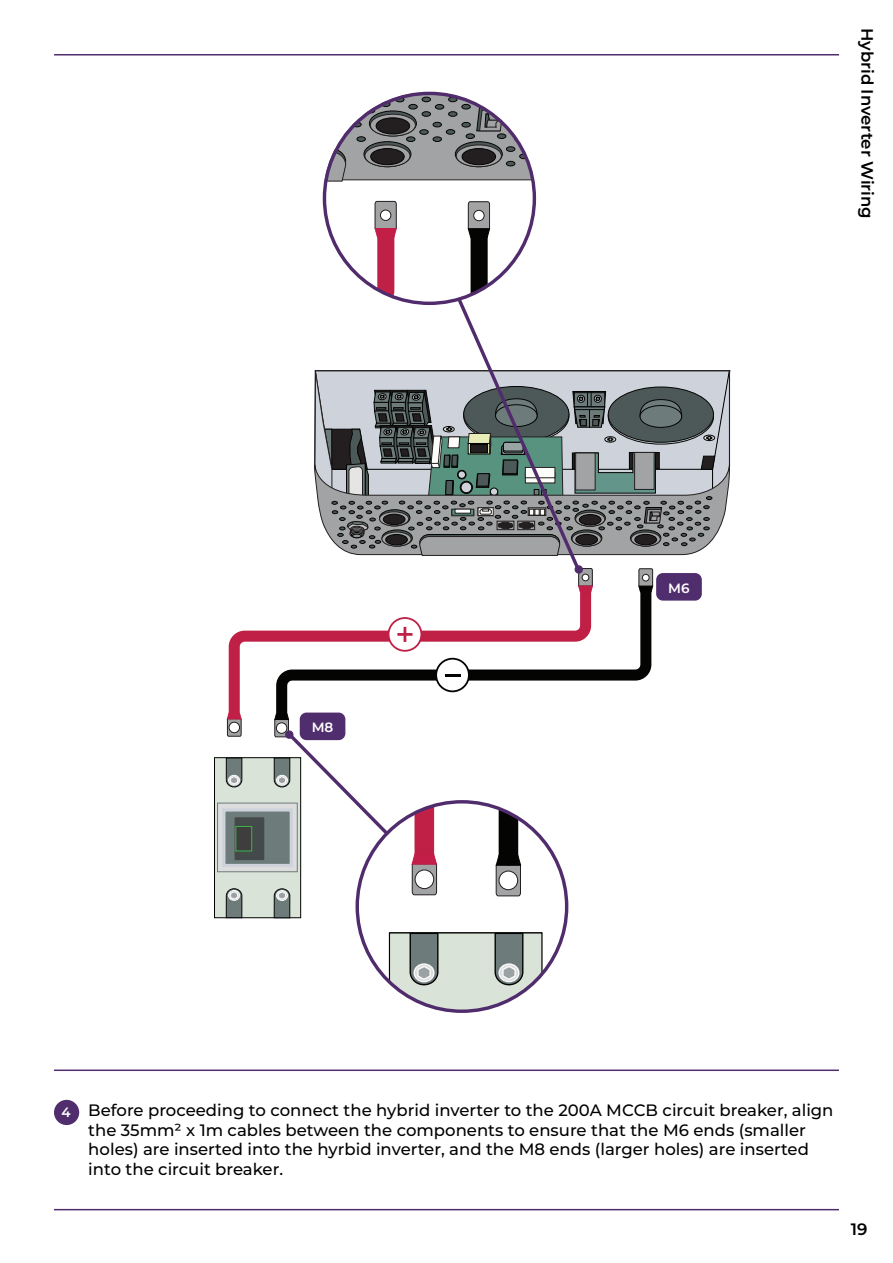
<style>
.page{position:relative;width:893px;height:1263px;background:#fff}
.page>*{position:absolute;margin:0;border:0;box-sizing:border-box;transform-origin:0 0}
.Body{font:500 16.5px/19.8px "Montserrat";color:#000}
.t1{font:600 16.5px "Montserrat";color:#000}
.White{font:600 13.5px "Montserrat";color:#fff}
</style>
<div class="page">
<svg style="left:226px;top:630px;width:45px;height:95px"></svg>
<svg style="left:227px;top:713px;width:15px;height:24px"></svg>
<svg style="left:271px;top:592px;width:381px;height:121px"></svg>
<div style="left:436px;top:659px;width:33px;height:32px;background:#fff;border-radius:50%"></div>
<div style="left:435px;top:658px;width:35px;height:34px;border:2px solid #040503;border-radius:50%"></div>
<svg style="left:445px;top:674px;width:15px;height:2px"></svg>
<svg style="left:324px;top:92px;width:211px;height:90px"></svg>
<svg style="left:314px;top:201px;width:416px;height:391px"></svg>
<div style="left:214px;top:758px;width:87px;height:160px;background:#dae3d8"></div>
<div style="left:214px;top:757px;width:87px;height:161px;border:1px solid #040503"></div>
<div style="left:218px;top:803px;width:79px;height:69px;background:#ddd"></div>
<div style="left:217px;top:803px;width:81px;height:69px;border:1px solid #6d7c7b"></div>
<div style="left:226px;top:757px;width:16px;height:23px;background:#6d7c7b;border:1px solid #040503"></div>
<div style="left:229px;top:775px;width:11px;height:10px;background:#d0d4d4;border-radius:50%"></div>
<div style="left:228px;top:775px;width:12px;height:11px;border:1px solid #fafafa;border-radius:50%"></div>
<svg style="left:225px;top:776px;width:18px;height:12px"></svg>
<svg style="left:273px;top:713px;width:119px;height:125px"></svg>
<div style="left:226px;top:895px;width:16px;height:23px;background:#6d7c7b;border:1px solid #040503"></div>
<div style="left:228px;top:890px;width:12px;height:11px;border:1px solid #fafafa;border-radius:50%"></div>
<div style="left:274px;top:895px;width:16px;height:23px;background:#6d7c7b;border:1px solid #040503"></div>
<div style="left:276px;top:890px;width:12px;height:11px;border:1px solid #fafafa;border-radius:50%"></div>
<svg style="left:273px;top:888px;width:18px;height:12px"></svg>
<svg style="left:226px;top:888px;width:17px;height:12px"></svg>
<div style="left:224px;top:810px;width:67px;height:55px;background:#6d7c7b"></div>
<div style="left:222px;top:808px;width:71px;height:59px;border:3px solid #cdd2db"></div>
<div style="left:234px;top:817px;width:31px;height:44px;background:#444949"></div>
<div style="left:234px;top:816px;width:31px;height:45px;border:1px solid #6d7c7b"></div>
<div style="left:236px;top:826px;width:16px;height:25px;background:#3e3e3f"></div>
<div style="left:235px;top:826px;width:17px;height:25px;border:1px solid #3ab54a"></div>
<svg style="left:405px;top:802px;width:162px;height:95px"></svg>
<svg style="left:389px;top:932px;width:154px;height:79px;background:#bbc1bd"></svg>
<hr style="left:54px;top:54px;width:785px;height:2px;background:#502d6d">
<hr style="left:54px;top:1209px;width:785px;height:1px;background:#502d6d">
<hr style="left:54px;top:1069px;width:785px;height:2px;background:#502d6d">
<div style="left:54px;top:1100px;width:25px;height:25px;background:#502d6d;border-radius:50%"></div>
<div style="left:656px;top:573px;width:46px;height:28px;background:#502d6d;border-radius:7px"></div>
<div style="left:300px;top:712px;width:45px;height:28px;background:#502d6d;border-radius:7px"></div>
<p class="White" style="left:312px;top:718px;width:23px">M8</p>
<p class="White" style="left:668px;top:578px;width:23px">M6</p>
<p class="t1" style="left:879px;top:28px;width:193px;rotate:90deg">Hybrid Inverter Wiring</p>
<p class="White" style="left:62px;top:1103px;width:11px">4</p>
<p class="Body" style="left:88px;top:1099px;width:747px">Before proceeding to connect the hybrid inverter to the 200A MCCB circuit breaker, align the 35mm² x 1m cables between the components to ensure that the M6 ends (smaller holes) are inserted into the hyrbid inverter, and the M8 ends (larger holes) are inserted into the circuit breaker.</p>
<p class="t1" style="left:851px;top:1218px;width:18px">19</p>
</div>
